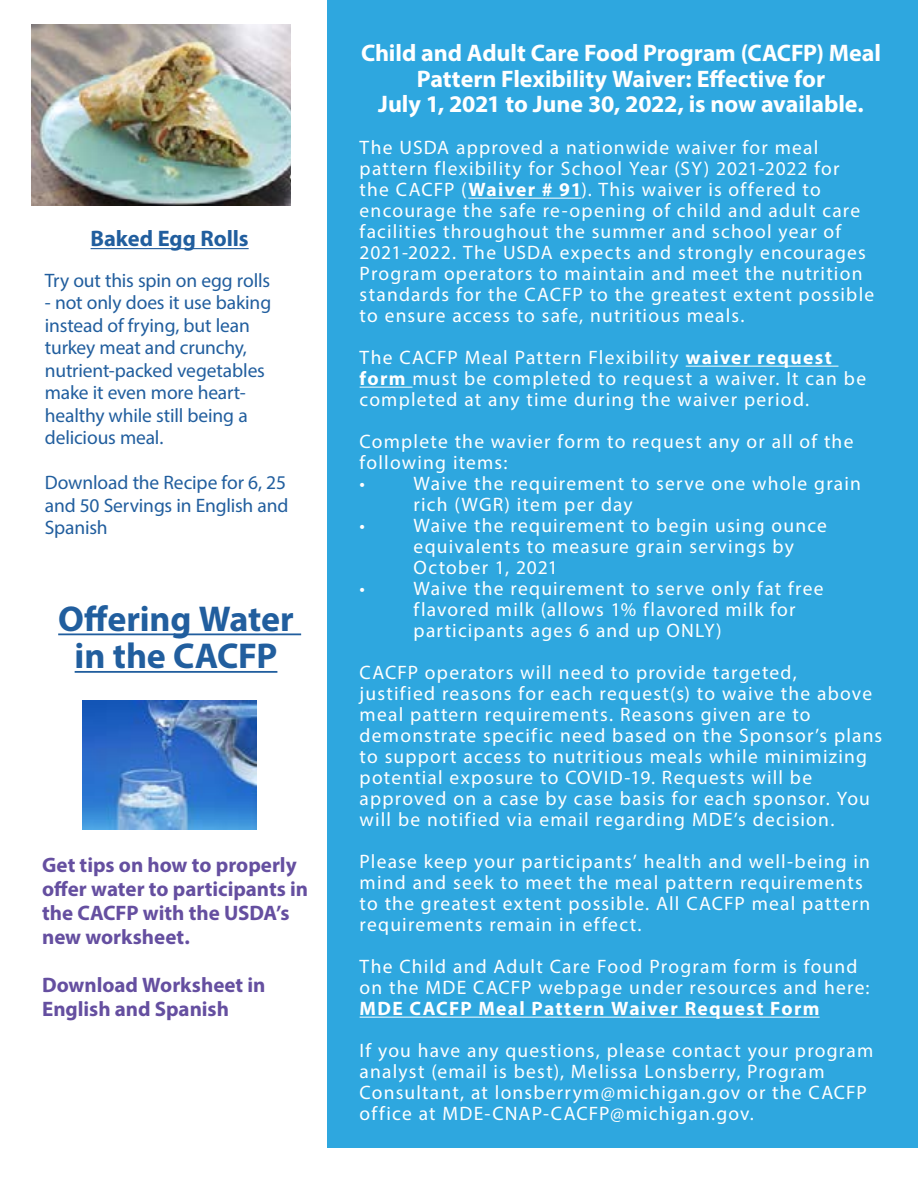
<style>
.page{position:relative;width:918px;height:1188px;background:#fff}
.page>*{position:absolute;margin:0;border:0;box-sizing:border-box;transform-origin:0 0}
.Newsletter_Title{font:700 36px/37.5px "Myriad Pro";letter-spacing:-.005em;color:#215e9e;text-align:center}
.Newsletter_Title-2{font:700 24px/25.5px "Myriad Pro";letter-spacing:-.005em;color:#fff;text-align:center}
.Newsletter_Title-3{font:700 22.5px "Myriad Pro";letter-spacing:-.005em;color:#215e9e}
.Newsletter_Title-4{font:700 21px/24px "Myriad Pro";letter-spacing:-.005em;color:#654fa0}
.Newsletter_Title-5{font:19.5px/21px "Myriad Pro";letter-spacing:.06em;color:#fff}
.Newsletter_Title-6{font:19.5px/22.5px "Myriad Pro";letter-spacing:-.01em;color:#215e9e}
.s1{font-weight:700}
</style>
<div class="page">
<div style="left:327px;top:0;width:591px;height:1148px;background:#2ea7df"></div>
<hr style="left:468px;top:198px;width:113px;height:1px;background:#fff">
<hr style="left:686px;top:366px;width:153px;height:1px;background:#fff">
<hr style="left:360px;top:387px;width:52px;height:1px;background:#fff">
<hr style="left:360px;top:1017px;width:460px;height:1px;background:#fff">
<hr style="left:91px;top:248px;width:158px;height:1px;background:#215e9e">
<img style="left:31px;top:24px;width:259px;height:182px">
<hr style="left:58px;top:633px;width:243px;height:2px;background:#215e9e">
<hr style="left:75px;top:671px;width:202px;height:2px;background:#215e9e">
<img style="left:83px;top:700px;width:173px;height:130px">
<p class="Newsletter_Title-3" style="left:91px;top:224px;width:160px">Baked Egg Rolls</p>
<p class="Newsletter_Title-6" style="left:45px;top:269px;width:227px">Try out this spin on egg rolls</p>
<p class="Newsletter_Title-6" style="left:45px;top:291px;width:228px">- not only does it use baking instead of frying, but lean turkey meat and crunchy, nutrient-packed vegetables make it even more heart&shy;healthy while still being a delicious meal.</p>
<p class="Newsletter_Title-6" style="left:45px;top:471px;width:245px">Download the Recipe for 6, 25 and 50 Servings in English and<br>Spanish</p>
<p class="Newsletter_Title" style="left:58px;top:599px;width:237px">Offering Water in the CACFP</p>
<p class="Newsletter_Title-4" style="left:42px;top:853px;width:268px">Get tips on how to properly offer water to participants in the CACFP with the USDA’s new worksheet.</p>
<p class="Newsletter_Title-4" style="left:42px;top:973px;width:225px">Download Worksheet in<br>English and Spanish</p>
<p class="Newsletter_Title-2" style="left:361px;top:40px;width:521px">Child and Adult Care Food Program (CACFP) Meal<br>Pattern Flexibility Waiver: Effective for</p>
<p class="Newsletter_Title-2" style="left:378px;top:91px;width:487px">July 1, 2021 to June 30, 2022, is now available.</p>
<p class="Newsletter_Title-5" style="left:360px;top:137px;width:481px">The USDA approved a nationwide waiver for meal pattern flexibility for School Year (SY) 2021-2022 for the CACFP (<span class="s1">Waiver # 91</span>). This waiver is offered to</p>
<p class="Newsletter_Title-5" style="left:360px;top:200px;width:516px">encourage the safe re-opening of child and adult care facilities throughout the summer and school year of 2021-2022. The USDA expects and strongly encourages Program operators to maintain and meet the nutrition standards for the CACFP to the greatest extent possible to ensure access to safe, nutritious meals.</p>
<p class="Newsletter_Title-5" style="left:360px;top:347px;width:508px">The CACFP Meal Pattern Flexibility <span class="s1">waiver request form</span> must be completed to request a waiver. It can be completed at any time during the waiver period.</p>
<p class="Newsletter_Title-5" style="left:360px;top:431px;width:495px">Complete the wavier form to request any or all of the following items:</p>
<p class="Newsletter_Title-5" style="left:360px;top:473px;width:7px">•</p>
<p class="Newsletter_Title-5" style="left:414px;top:473px;width:449px">Waive the requirement to serve one whole grain</p>
<p class="Newsletter_Title-5" style="left:414px;top:494px;width:221px">rich (WGR) item per day</p>
<p class="Newsletter_Title-5" style="left:360px;top:515px;width:7px">•</p>
<p class="Newsletter_Title-5" style="left:414px;top:515px;width:415px">Waive the requirement to begin using ounce</p>
<p class="Newsletter_Title-5" style="left:414px;top:536px;width:382px">equivalents to measure grain servings by</p>
<p class="Newsletter_Title-5" style="left:414px;top:557px;width:146px">October 1, 2021</p>
<p class="Newsletter_Title-5" style="left:360px;top:578px;width:7px">•</p>
<p class="Newsletter_Title-5" style="left:414px;top:578px;width:411px">Waive the requirement to serve only fat free</p>
<p class="Newsletter_Title-5" style="left:414px;top:599px;width:383px">flavored milk (allows 1% flavored milk for</p>
<p class="Newsletter_Title-5" style="left:414px;top:620px;width:310px">participants ages 6 and up ONLY)</p>
<p class="Newsletter_Title-5" style="left:360px;top:662px;width:524px">CACFP operators will need to provide targeted,<br>justified reasons for each request(s) to waive the above meal pattern requirements. Reasons given are to demonstrate specific need based on the Sponsor’s plans to support access to nutritious meals while minimizing potential exposure to COVID-19. Requests will be approved on a case by case basis for each sponsor. You will be notified via email regarding MDE’s decision.</p>
<p class="Newsletter_Title-5" style="left:360px;top:851px;width:512px">Please keep your participants’ health and well-being in mind and seek to meet the meal pattern requirements to the greatest extent possible. All CACFP meal pattern requirements remain in effect.</p>
<p class="Newsletter_Title-5" style="left:360px;top:956px;width:511px">The Child and Adult Care Food Program form is found on the MDE CACFP webpage under resources and here:<br><span class="s1">MDE CACFP Meal Pattern Waiver Request Form</span></p>
<p class="Newsletter_Title-5" style="left:360px;top:1040px;width:515px">If you have any questions, please contact your program analyst (email is best), Melissa Lonsberry, Program Consultant, at lonsberrym@michigan.gov or the CACFP office at MDE-CNAP-CACFP@michigan.gov.</p>
</div>
